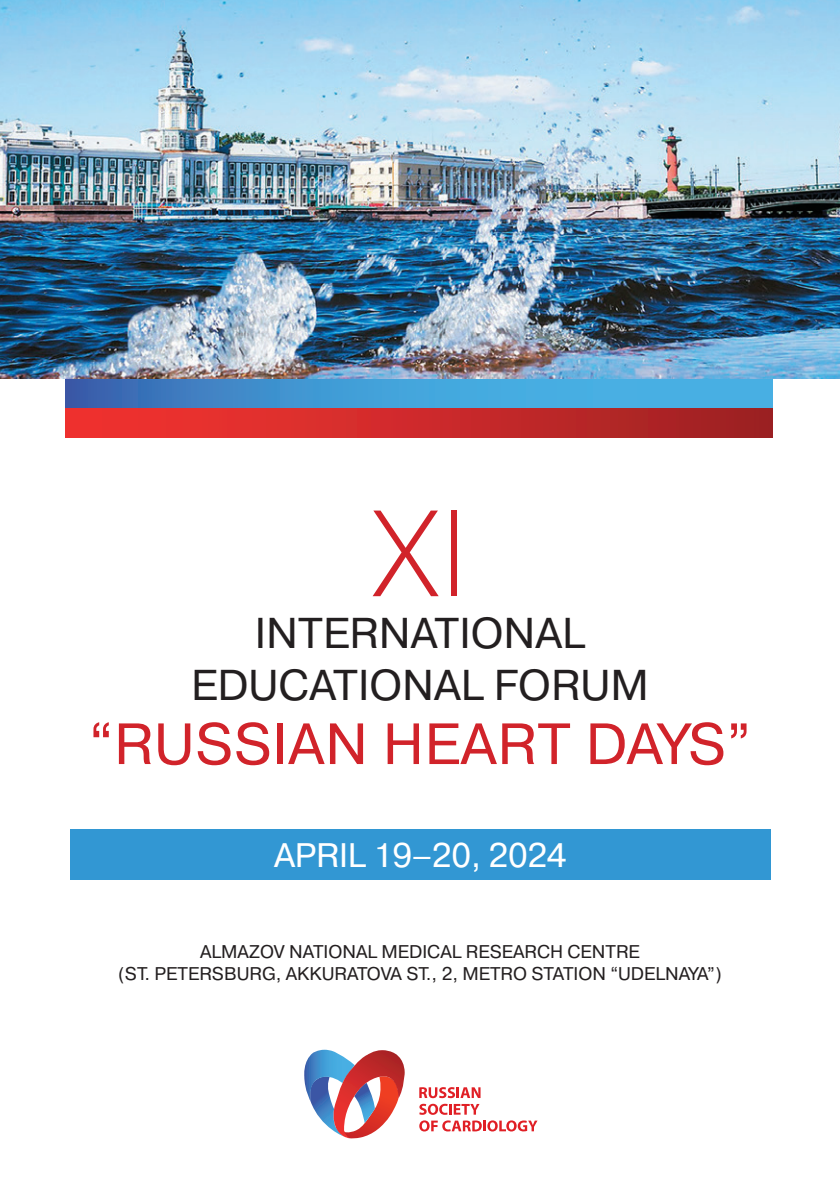
<style>
.page{position:relative;width:840px;height:1191px;background:#fff}
.page>*{position:absolute;margin:0;border:0;box-sizing:border-box;transform-origin:0 0}
.t1{font:122.2px "Pragmatica Light C";color:#d1232a}
.t2{font:58px "Pragmatica C";letter-spacing:.01em;color:#d1232a}
.t3{font:43px/51.8px "Pragmatica C";color:#231f20;text-align:center}
.t4{font:34px "Pragmatica C";letter-spacing:-.01em;color:#fff}
.t5{font:18.4px/22px "Pragmatica C";color:#231f20;text-align:center}
</style>
<div class="page">
<div style="left:66px;top:378px;width:706px;height:59px;background:linear-gradient(to right,#f83331,#9e2123)"></div>
<svg style="left:66px;top:378px;width:706px;height:29px;background:#4599d3"></svg>
<img style="left:0;top:0;width:839px;height:378px">
<div style="left:70px;top:829px;width:700px;height:50px;background:#3297d3"></div>
<svg style="left:304px;top:1049px;width:100px;height:89px"></svg>
<svg style="left:419px;top:1087px;width:61px;height:27px"></svg>
<svg style="left:419px;top:1120px;width:118px;height:11px"></svg>
<h1 class="t1" style="left:372px;top:486px;width:97px">XI</h1>
<h3 class="t3" style="left:191px;top:607px;width:459px">INTERNATIONAL<br>EDUCATIONAL FORUM</h3>
<h2 class="t2" style="left:89px;top:712px;width:663px">“RUSSIAN HEART DAYS”</h2>
<h3 class="t4" style="left:274px;top:836px;width:294px">APRIL 19–20, 2024</h3>
<p class="t5" style="left:118px;top:940px;width:604px">ALMAZOV NATIONAL MEDICAL RESEARCH CENTRE<br>(ST. PETERSBURG, AKKURATOVA ST., 2, METRO STATION “UDELNAYA”)</p>
</div>
